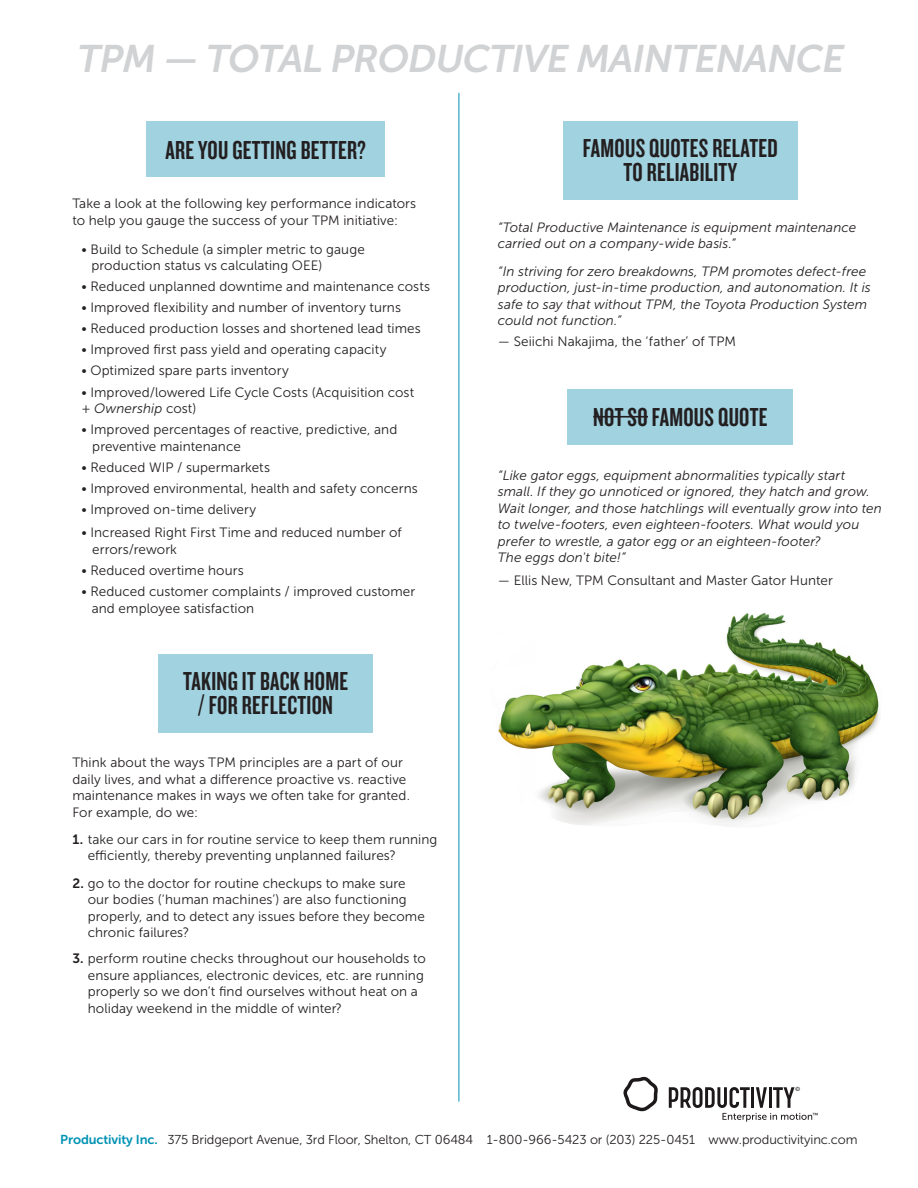
<style>
.page{position:relative;width:918px;height:1188px;background:#fff}
.page>*{position:absolute;margin:0;border:0;box-sizing:border-box;transform-origin:0 0}
.Body_Text{font:italic 38.25px "Museo Sans 700";color:#d1d2d4}
.Body_Text-2{font:27px/24px "Knockout 48 Featherweight";letter-spacing:.01em;color:#231f20;text-align:center}
.t1{font:13.5px/16.5px "Museo Sans 300";letter-spacing:.005em;color:#231f20}
.t2{font:italic 13.5px/16.5px "Museo Sans 300";letter-spacing:.005em;color:#231f20}
.t3{font:12.9px "Museo Sans 300";letter-spacing:-.01em;color:#231f20}
.t4{font:5.7px "Helvetica Neue";color:#000}
.s1{font-style:italic}
.s2{font-family:"Museo Sans 700"}
.s3{font-family:"Museo Sans 700";color:#0092b3}
</style>
<div class="page">
<hr style="left:459px;top:93px;width:1px;height:1009px;background:#0092b3">
<svg style="left:623px;top:1077px;width:35px;height:34px"></svg>
<svg style="left:669px;top:1087px;width:143px;height:35px"></svg>
<div style="left:146px;top:122px;width:239px;height:55px;background:#a1d2e0"></div>
<div style="left:158px;top:654px;width:215px;height:79px;background:#a1d2e0"></div>
<div style="left:563px;top:122px;width:235px;height:78px;background:#a1d2e0"></div>
<div style="left:568px;top:390px;width:225px;height:55px;background:#a1d2e0"></div>
<hr style="left:593px;top:416px;width:55px;height:2px;background:#231f20">
<img style="left:498px;top:613px;width:382px;height:213px">
<p class="Body_Text" style="left:76px;top:37px;width:776px">TPM — TOTAL PRODUCTIVE MAINTENANCE</p>
<p class="Body_Text-2" style="left:165px;top:137px;width:202px">ARE YOU GETTING BETTER?</p>
<p class="t1" style="left:72px;top:196px;width:345px">Take a look at the following key performance indicators to help you gauge the success of your TPM initiative:</p>
<p class="t1" style="left:81px;top:241px;width:285px">• Build to Schedule (a simpler metric to gauge</p>
<p class="t1" style="left:91px;top:257px;width:232px">production status vs calculating OEE)</p>
<p class="t1" style="left:81px;top:278px;width:350px">• Reduced unplanned downtime and maintenance costs</p>
<p class="t1" style="left:81px;top:299px;width:321px">• Improved flexibility and number of inventory turns</p>
<p class="t1" style="left:81px;top:320px;width:341px">• Reduced production losses and shortened lead times</p>
<p class="t1" style="left:81px;top:341px;width:307px">• Improved first pass yield and operating capacity</p>
<p class="t1" style="left:81px;top:362px;width:209px">• Optimized spare parts inventory</p>
<p class="t1" style="left:81px;top:384px;width:334px">• Improved/lowered Life Cycle Costs (Acquisition cost + <span class="s1">Ownership</span> cost)</p>
<p class="t1" style="left:81px;top:421px;width:317px">• Improved percentages of reactive, predictive, and</p>
<p class="t1" style="left:92px;top:438px;width:150px">preventive maintenance</p>
<p class="t1" style="left:81px;top:459px;width:190px">• Reduced WIP / supermarkets</p>
<p class="t1" style="left:81px;top:480px;width:338px">• Improved environmental, health and safety concerns</p>
<p class="t1" style="left:81px;top:501px;width:176px">• Improved on-time delivery</p>
<p class="t1" style="left:81px;top:524px;width:322px">• Increased Right First Time and reduced number of</p>
<p class="t1" style="left:92px;top:541px;width:86px">errors/rework</p>
<p class="t1" style="left:81px;top:562px;width:164px">• Reduced overtime hours</p>
<p class="t1" style="left:81px;top:583px;width:335px">• Reduced customer complaints / improved customer</p>
<p class="t1" style="left:92px;top:600px;width:164px">and employee satisfaction</p>
<p class="Body_Text-2" style="left:183px;top:669px;width:166px">TAKING IT BACK HOME</p>
<p class="Body_Text-2" style="left:198px;top:693px;width:136px">/ FOR REFLECTION</p>
<p class="t1" style="left:72px;top:754px;width:339px">Think about the ways TPM principles are a part of our daily lives, and what a difference proactive vs. reactive maintenance makes in ways we often take for granted.<br>For example, do we:</p>
<p class="t1" style="left:88px;top:831px;width:351px;text-indent:-15px"><span class="s2">1.</span> take our cars in for routine service to keep them running efficiently, thereby preventing unplanned failures?</p>
<p class="t1" style="left:88px;top:875px;width:339px;text-indent:-15px"><span class="s2">2.</span> go to the doctor for routine checkups to make sure our bodies (‘human machines’) are also functioning properly, and to detect any issues before they become chronic failures?</p>
<p class="t1" style="left:88px;top:950px;width:340px;text-indent:-15px"><span class="s2">3.</span> perform routine checks throughout our households to ensure appliances, electronic devices, etc. are running properly so we don’t find ourselves without heat on a holiday weekend in the middle of winter?</p>
<p class="Body_Text-2" style="left:583px;top:136px;width:196px">FAMOUS QUOTES RELATED<br>TO RELIABILITY</p>
<p class="t2" style="left:498px;top:219px;width:360px">“Total Productive Maintenance is equipment maintenance carried out on a company-wide basis.”</p>
<p class="t2" style="left:498px;top:263px;width:374px">“In striving for zero breakdowns, TPM promotes defect-free production, just-in-time production, and autonomation. It is safe to say that without TPM, the Toyota Production System could not function.”</p>
<p class="t1" style="left:498px;top:334px;width:240px">— Seiichi Nakajima, the ‘father’ of TPM</p>
<p class="Body_Text-2" style="left:593px;top:404px;width:176px">NOT SO FAMOUS QUOTE</p>
<p class="t2" style="left:498px;top:467px;width:385px">“Like gator eggs, equipment abnormalities typically start small. If they go unnoticed or ignored, they hatch and grow.<br>Wait longer, and those hatchlings will eventually grow into ten to twelve-footers, even eighteen-footers. What would you prefer to wrestle, a gator egg or an eighteen-footer?</p>
<p class="t2" style="left:498px;top:550px;width:129px">The eggs don't bite!”</p>
<p class="t1" style="left:498px;top:572px;width:336px">— Ellis New, TPM Consultant and Master Gator Hunter</p>
<p class="t4" style="left:796px;top:1086px;width:6px">©</p>
<p class="t4" style="left:812px;top:1111px;width:7px">™</p>
<p class="t3" style="left:60px;top:1133px;width:799px"><span class="s3">Productivity Inc.</span> 375 Bridgeport Avenue, 3rd Floor, Shelton, CT 06484 1-800-966-5423 or (203) 225-0451 www.productivityinc.com</p>
</div>
